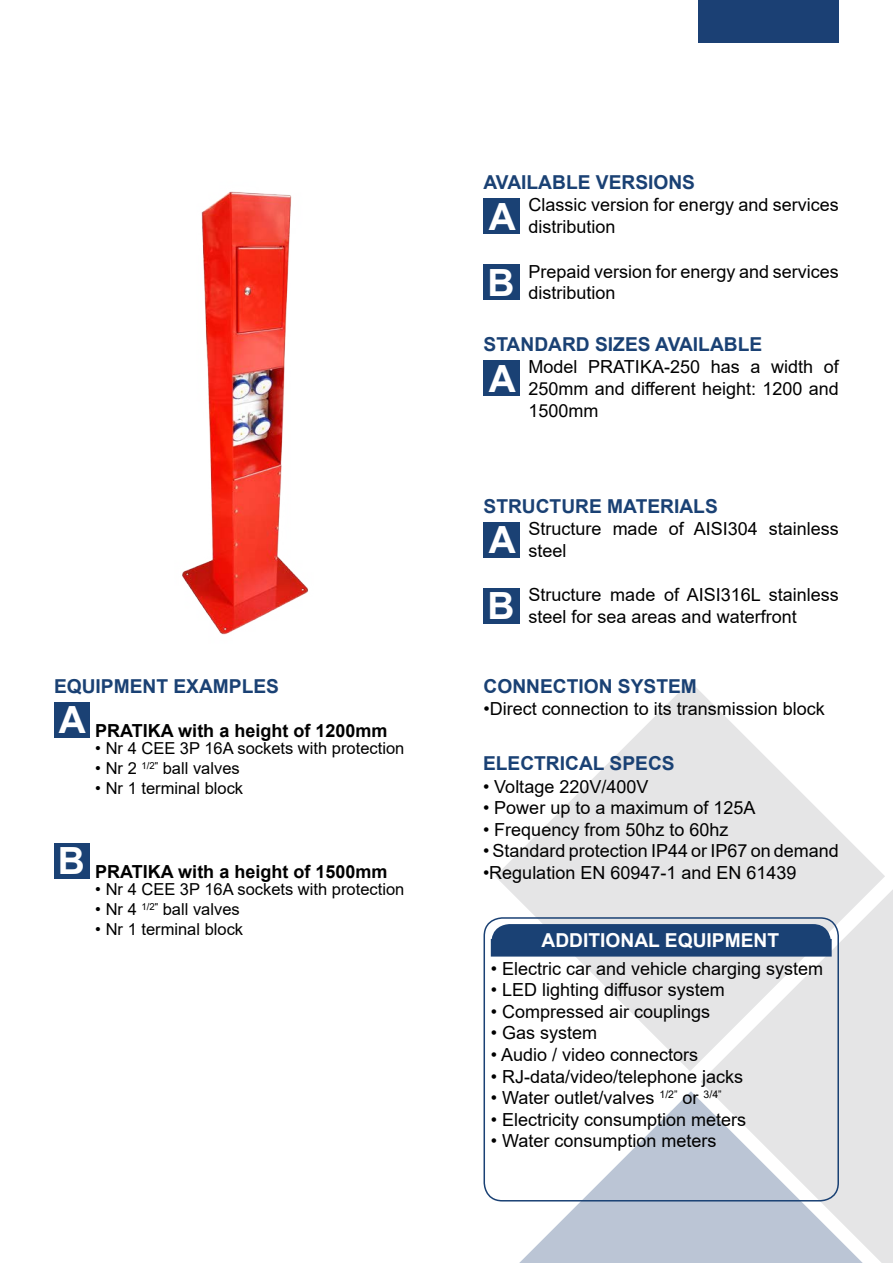
<style>
.page{position:relative;width:893px;height:1263px;background:#fff}
.page>*{position:absolute;margin:0;border:0;box-sizing:border-box;transform-origin:0 0}
.t1{font:700 37.5px "Arial";color:#fff}
.t2{font:700 19.2px "Arial";color:#1a4174}
.t3{font:700 19.2px "Arial";color:#fff}
.t4{font:18px/21.6px "Arial";color:#000}
.t5{font:700 18px "Arial";color:#000}
.t6{font:16.5px "Arial";color:#000}
</style>
<div class="page">
<svg style="left:496px;top:1091px;width:204px;height:172px"></svg>
<svg style="left:700px;top:890px;width:193px;height:373px;background:#d8dce2"></svg>
<svg style="left:495px;top:682px;width:390px;height:389px;fill:#e5e5e6"></svg>
<div style="left:698px;top:0;width:141px;height:43px;background:#1b4074"></div>
<div style="left:54px;top:702px;width:35px;height:35px;background:#1a4174"></div>
<div style="left:54px;top:843px;width:35px;height:35px;background:#1a4174"></div>
<img style="left:182px;top:191px;width:127px;height:444px">
<div style="left:483px;top:917px;width:356px;height:284px;border:2px solid #1a4174;border-radius:18px"></div>
<div style="left:491px;top:924px;width:341px;height:32px;background:#1a4174"></div>
<div style="left:483px;top:360px;width:37px;height:35px;background:#1a4174"></div>
<div style="left:483px;top:522px;width:37px;height:35px;background:#1a4174"></div>
<div style="left:483px;top:588px;width:36px;height:35px;background:#1a4174"></div>
<div style="left:483px;top:198px;width:37px;height:36px;background:#1a4174"></div>
<div style="left:483px;top:264px;width:36px;height:36px;background:#1a4174"></div>
<p class="t2" style="left:54px;top:673px;width:227px">EQUIPMENT EXAMPLES</p>
<p class="t5" style="left:59px;top:718px;width:330px"><sup>A</sup> PRATIKA with a height of 1200mm</p>
<p class="t6" style="left:95px;top:737px;width:311px">• Nr 4 CEE 3P 16A sockets with protection</p>
<p class="t6" style="left:95px;top:757px;width:146px">• Nr 2 <sup>1/2"</sup> ball valves</p>
<p class="t6" style="left:95px;top:777px;width:149px">• Nr 1 terminal block</p>
<p class="t5" style="left:58px;top:859px;width:331px"><sup>B</sup> PRATIKA with a height of 1500mm</p>
<p class="t6" style="left:95px;top:878px;width:311px">• Nr 4 CEE 3P 16A sockets with protection</p>
<p class="t6" style="left:95px;top:898px;width:146px">• Nr 4 <sup>1/2"</sup> ball valves</p>
<p class="t6" style="left:95px;top:918px;width:149px">• Nr 1 terminal block</p>
<p class="t2" style="left:483px;top:169px;width:213px">AVAILABLE VERSIONS</p>
<h1 class="t1" style="left:489px;top:190px;width:29px">A</h1>
<p class="t4" style="left:529px;top:194px;width:312px">Classic version for energy and services distribution</p>
<h1 class="t1" style="left:487px;top:256px;width:29px">B</h1>
<p class="t4" style="left:529px;top:260px;width:312px">Prepaid version for energy and services distribution</p>
<p class="t2" style="left:483px;top:331px;width:280px">STANDARD SIZES AVAILABLE</p>
<h1 class="t1" style="left:489px;top:352px;width:29px">A</h1>
<p class="t4" style="left:529px;top:356px;width:312px;text-align:justify">Model PRATIKA-250 has a width of 250mm and different height: 1200 and 1500mm</p>
<p class="t2" style="left:483px;top:493px;width:236px">STRUCTURE MATERIALS</p>
<h1 class="t1" style="left:489px;top:514px;width:29px">A</h1>
<p class="t4" style="left:529px;top:518px;width:312px">Structure made of AISI304 stainless steel</p>
<h1 class="t1" style="left:487px;top:580px;width:29px">B</h1>
<p class="t4" style="left:529px;top:584px;width:312px">Structure made of AISI316L stainless steel for sea areas and waterfront</p>
<p class="t2" style="left:483px;top:673px;width:215px">CONNECTION SYSTEM</p>
<p class="t4" style="left:483px;top:698px;width:343px">•Direct connection to its transmission block</p>
<p class="t2" style="left:483px;top:750px;width:193px">ELECTRICAL SPECS</p>
<p class="t4" style="left:483px;top:775px;width:167px">• Voltage 220V/400V</p>
<p class="t4" style="left:483px;top:797px;width:274px">• Power up to a maximum of 125A</p>
<p class="t4" style="left:483px;top:818px;width:247px">• Frequency from 50hz to 60hz</p>
<p class="t4" style="left:483px;top:840px;width:357px">• Standard protection IP44 or IP67 on demand</p>
<p class="t4" style="left:483px;top:862px;width:315px">•Regulation EN 60947-1 and EN 61439</p>
<p class="t3" style="left:542px;top:927px;width:239px">ADDITIONAL EQUIPMENT</p>
<p class="t4" style="left:491px;top:957px;width:334px">• Electric car and vehicle charging system</p>
<p class="t4" style="left:491px;top:979px;width:235px">• LED lighting diffusor system</p>
<p class="t4" style="left:491px;top:1000px;width:221px">• Compressed air couplings</p>
<p class="t4" style="left:491px;top:1022px;width:108px">• Gas system</p>
<p class="t4" style="left:491px;top:1044px;width:209px">• Audio / video connectors</p>
<p class="t4" style="left:491px;top:1065px;width:254px">• RJ-data/video/telephone jacks</p>
<p class="t4" style="left:491px;top:1087px;width:232px">• Water outlet/valves <sup>1/2”</sup> or <sup>3/4”</sup></p>
<p class="t4" style="left:491px;top:1108px;width:257px">• Electricity consumption meters</p>
<p class="t4" style="left:491px;top:1130px;width:227px">• Water consumption meters</p>
</div>
